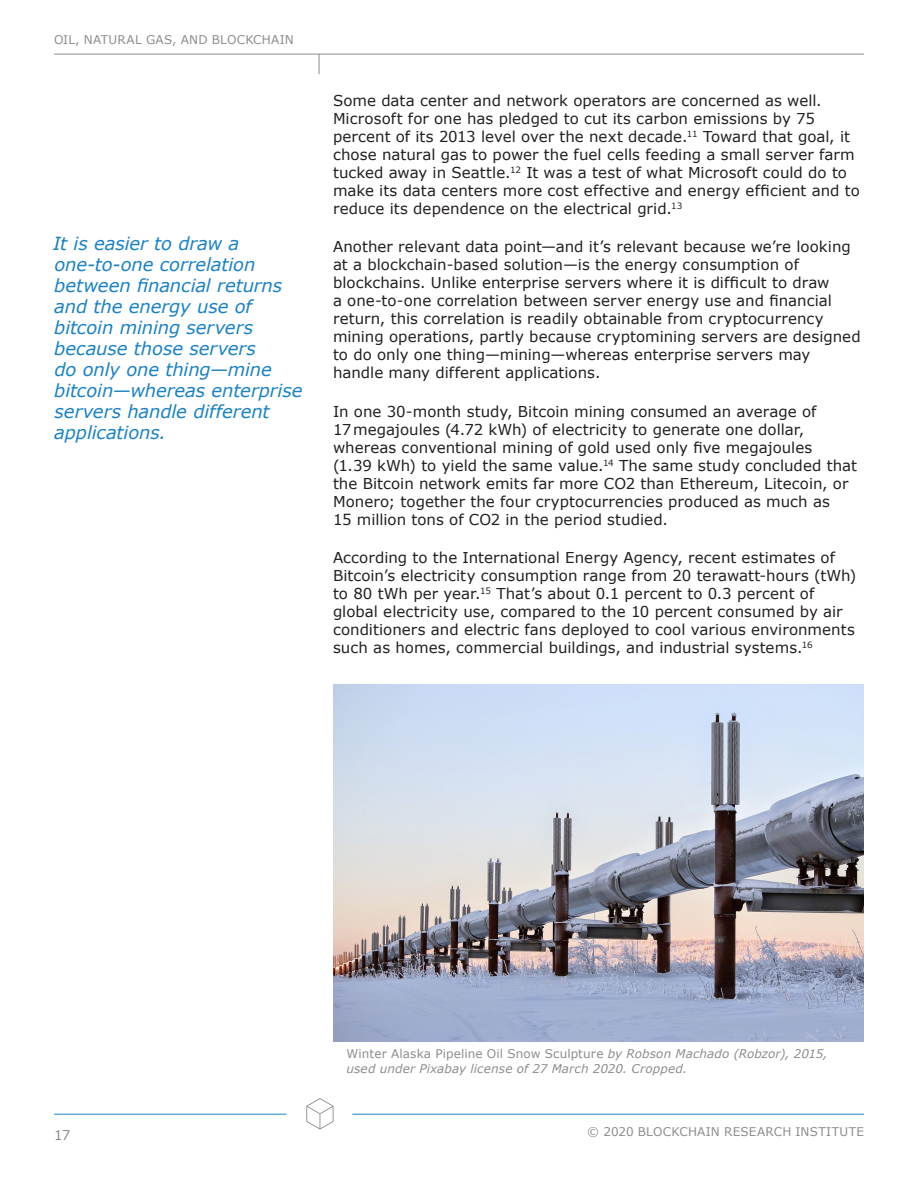
<style>
.page{position:relative;width:918px;height:1188px;background:#fff}
.page>*{position:absolute;margin:0;border:0;box-sizing:border-box;transform-origin:0 0}
.Pull_Quote_-_Body{font:italic 18px/21px "Verdana";letter-spacing:-.005em;color:#1b82c5}
.Body{font:15px/18px "Verdana";letter-spacing:.005em;color:#231f20}
.t1{font:13.5px "Verdana";color:#8c8d90}
.Figure_-_Source{font:italic 12px/15px "Verdana";letter-spacing:.01em;color:#8c8d90}
.t2{font:12px "Verdana";letter-spacing:.02em;color:#8c8d90}
.s1{font-style:normal}
</style>
<div class="page">
<hr style="left:352px;top:1114px;width:512px;height:1px;background:#1b82c5">
<hr style="left:54px;top:1114px;width:232px;height:1px;background:#1b82c5">
<svg style="left:306px;top:1098px;width:28px;height:32px"></svg>
<hr style="left:54px;top:54px;width:810px;height:1px;background:#8c8d90">
<svg style="left:319px;top:54px;width:1px;height:20px"></svg>
<img style="left:333px;top:685px;width:531px;height:356px">
<p class="t2" style="left:54px;top:32px;width:241px">OIL, NATURAL GAS, AND BLOCKCHAIN</p>
<p class="Pull_Quote_-_Body" style="left:53px;top:233px;width:251px">It is easier to draw a one-to-one correlation between financial returns and the energy use of bitcoin mining servers because those servers<br>do only one thing—mine bitcoin—whereas enterprise servers handle different applications.</p>
<p class="Body" style="left:333px;top:92px;width:529px">Some data center and network operators are concerned as well.<br>Microsoft for one has pledged to cut its carbon emissions by 75 percent of its 2013 level over the next decade.<sup>11</sup> Toward that goal, it chose natural gas to power the fuel cells feeding a small server farm tucked away in Seattle.<sup>12</sup> It was a test of what Microsoft could do to make its data centers more cost effective and energy efficient and to reduce its dependence on the electrical grid.<sup>13</sup></p>
<p class="Body" style="left:333px;top:238px;width:529px">Another relevant data point—and it’s relevant because we’re looking at a blockchain-based solution—is the energy consumption of blockchains. Unlike enterprise servers where it is difficult to draw<br>a one-to-one correlation between server energy use and financial return, this correlation is readily obtainable from cryptocurrency mining operations, partly because cryptomining servers are designed to do only one thing—mining—whereas enterprise servers may handle many different applications.</p>
<p class="Body" style="left:333px;top:402px;width:526px">In one 30-month study, Bitcoin mining consumed an average of 17megajoules (4.72 kWh) of electricity to generate one dollar, whereas conventional mining of gold used only five megajoules<br>(1.39 kWh) to yield the same value.<sup>14</sup> The same study concluded that the Bitcoin network emits far more CO2 than Ethereum, Litecoin, or Monero; together the four cryptocurrencies produced as much as<br>15 million tons of CO2 in the period studied.</p>
<p class="Body" style="left:333px;top:549px;width:525px">According to the International Energy Agency, recent estimates of Bitcoin’s electricity consumption range from 20 terawatt-hours (tWh) to 80 tWh per year.<sup>15</sup> That’s about 0.1 percent to 0.3 percent of global electricity use, compared to the 10 percent consumed by air conditioners and electric fans deployed to cool various environments such as homes, commercial buildings, and industrial systems.<sup>16</sup></p>
<p class="t1" style="left:54px;top:1127px;width:18px">17</p>
<p class="Figure_-_Source" style="left:346px;top:1046px;width:483px"><span class="s1">Winter Alaska Pipeline Oil Snow Sculpture</span> by Robson Machado (Robzor), 2015, used under Pixabay license of 27 March 2020. Cropped.</p>
<p class="t2" style="left:587px;top:1124px;width:278px">© 2020 BLOCKCHAIN RESEARCH INSTITUTE</p>
</div>
